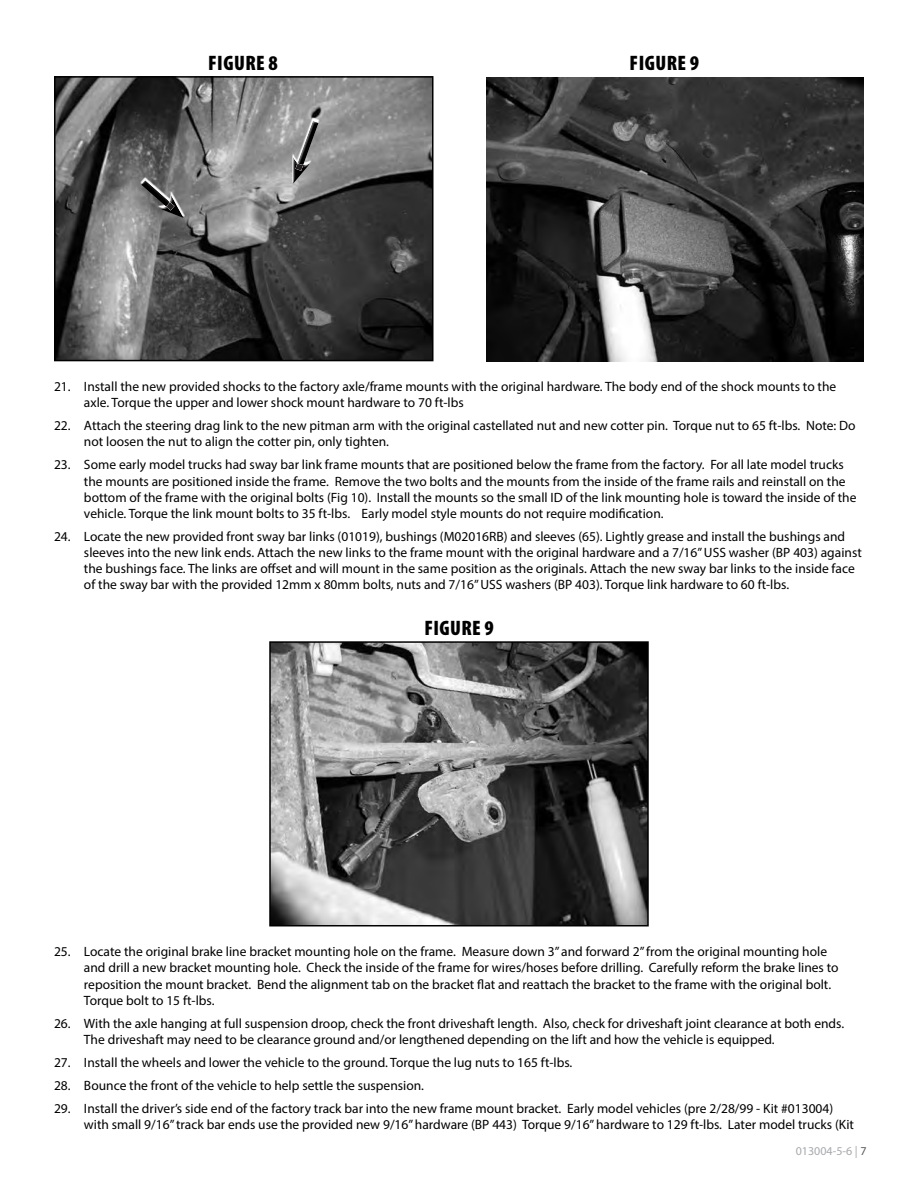
<style>
.page{position:relative;width:918px;height:1188px;background:#fff}
.page>*{position:absolute;margin:0;border:0;box-sizing:border-box;transform-origin:0 0}
.t1{font:900 condensed 21px "Myriad Pro";letter-spacing:.02em;color:#000}
.t2{font:13.5px/16.2px "Myriad Pro";color:#000}
.t3{font:12px "Myriad Pro";color:#a7a9ac}
.s1{color:#58595b}
</style>
<div class="page">
<img style="left:57px;top:79px;width:374px;height:279px">
<div style="left:54px;top:76px;width:380px;height:285px;border:2px solid #000"></div>
<svg style="left:292px;top:118px;width:28px;height:65px"></svg>
<div style="left:293px;top:120px;width:27px;height:65px;background:#fff;opacity:.75"></div>
<div style="left:293px;top:121px;width:27px;height:65px;background:#000;opacity:.75"></div>
<svg style="left:140px;top:177px;width:45px;height:2px"></svg>
<div style="left:140px;top:179px;width:45px;height:37px;background:#fff;opacity:.75"></div>
<div style="left:140px;top:185px;width:45px;height:35px;background:#000;opacity:.75"></div>
<img style="left:486px;top:78px;width:378px;height:283px">
<img style="left:272px;top:644px;width:374px;height:279px">
<div style="left:269px;top:641px;width:380px;height:285px;border:2px solid #000"></div>
<h1 class="t1" style="left:208px;top:51px;width:71px">FIGURE 8</h1>
<h1 class="t1" style="left:630px;top:51px;width:71px">FIGURE 9</h1>
<p class="t2" style="left:84px;top:378px;width:754px;text-indent:-30px">21. Install the new provided shocks to the factory axle/frame mounts with the original hardware. The body end of the shock mounts to the axle. Torque the upper and lower shock mount hardware to 70 ft-lbs</p>
<p class="t2" style="left:84px;top:417px;width:773px;text-indent:-30px">22. Attach the steering drag link to the new pitman arm with the original castellated nut and new cotter pin. Torque nut to 65 ft-lbs. Note: Do not loosen the nut to align the cotter pin, only tighten.</p>
<p class="t2" style="left:84px;top:456px;width:774px;text-indent:-30px">23. Some early model trucks had sway bar link frame mounts that are positioned below the frame from the factory. For all late model trucks the mounts are positioned inside the frame. Remove the two bolts and the mounts from the inside of the frame rails and reinstall on the bottom of the frame with the original bolts (Fig 10). Install the mounts so the small ID of the link mounting hole is toward the inside of the vehicle. Torque the link mount bolts to 35 ft-lbs. Early model style mounts do not require modification.</p>
<p class="t2" style="left:84px;top:528px;width:779px;text-indent:-30px">24. Locate the new provided front sway bar links (01019), bushings (M02016RB) and sleeves (65). Lightly grease and install the bushings and sleeves into the new link ends. Attach the new links to the frame mount with the original hardware and a 7/16” USS washer (BP 403) against the bushings face. The links are offset and will mount in the same position as the originals. Attach the new sway bar links to the inside face of the sway bar with the provided 12mm x 80mm bolts, nuts and 7/16” USS washers (BP 403). Torque link hardware to 60 ft-lbs.</p>
<h1 class="t1" style="left:424px;top:616px;width:71px">FIGURE 9</h1>
<p class="t2" style="left:84px;top:943px;width:756px;text-indent:-30px">25. Locate the original brake line bracket mounting hole on the frame. Measure down 3” and forward 2” from the original mounting hole and drill a new bracket mounting hole. Check the inside of the frame for wires/hoses before drilling. Carefully reform the brake lines to reposition the mount bracket. Bend the alignment tab on the bracket flat and reattach the bracket to the frame with the original bolt.<br>Torque bolt to 15 ft-lbs.</p>
<p class="t2" style="left:84px;top:1015px;width:762px;text-indent:-30px">26. With the axle hanging at full suspension droop, check the front driveshaft length. Also, check for driveshaft joint clearance at both ends.<br>The driveshaft may need to be clearance ground and/or lengthened depending on the lift and how the vehicle is equipped.</p>
<p class="t2" style="left:54px;top:1054px;width:520px">27. Install the wheels and lower the vehicle to the ground. Torque the lug nuts to 165 ft-lbs.</p>
<p class="t2" style="left:54px;top:1077px;width:372px">28. Bounce the front of the vehicle to help settle the suspension.</p>
<p class="t2" style="left:84px;top:1100px;width:772px;text-indent:-30px">29. Install the driver’s side end of the factory track bar into the new frame mount bracket. Early model vehicles (pre 2/28/99 - Kit #013004) with small 9/16” track bar ends use the provided new 9/16” hardware (BP 443) Torque 9/16” hardware to 129 ft-lbs. Later model trucks (Kit</p>
<p class="t3" style="left:796px;top:1143px;width:72px">013004-5-6 | <span class="s1">7</span></p>
</div>
